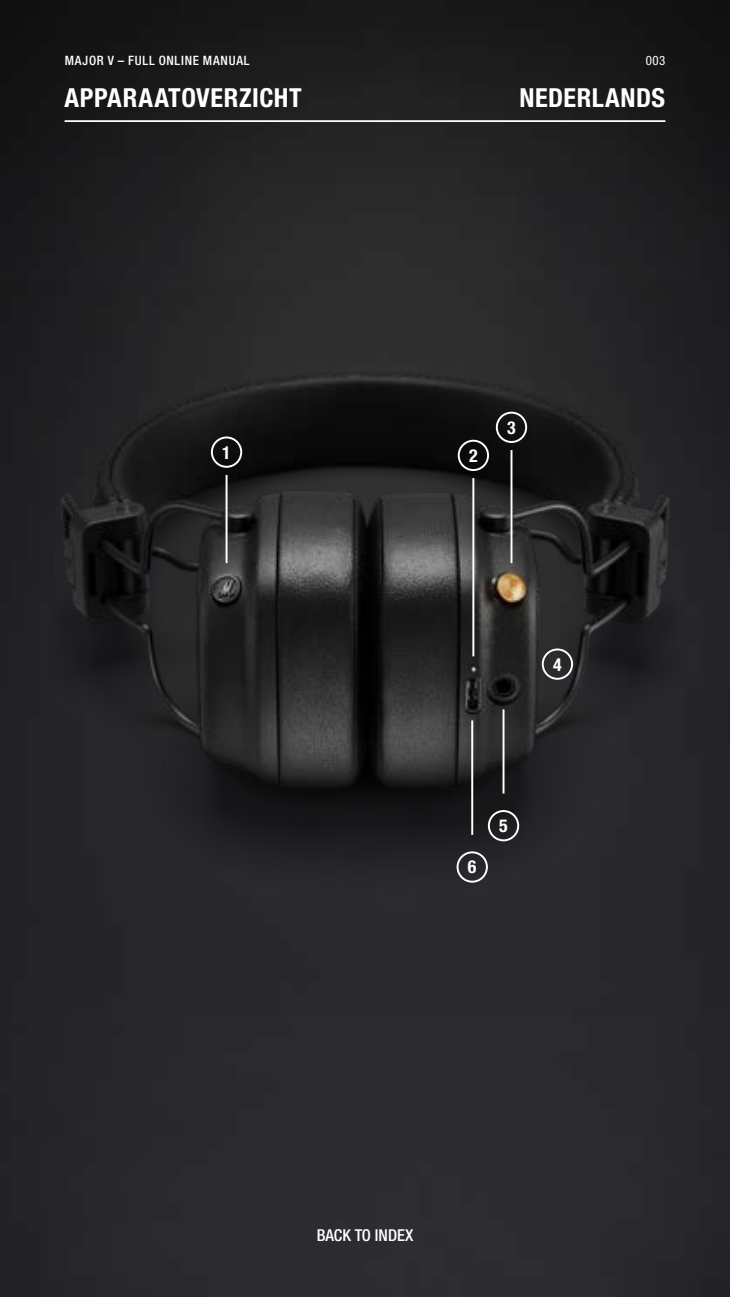
<style>
.page{position:relative;width:730px;height:1297px;background:#fff}
.page>*{position:absolute;margin:0;border:0;box-sizing:border-box;transform-origin:0 0}
.t1{font:700 condensed 26.25px "Helvetica Neue LTW1 G";letter-spacing:.02em;color:#fff}
.t2{font:700 condensed 17.85px "Helvetica Neue LTW1 G";color:#fff}
.t3{font:500 condensed 16.45px "Helvetica Neue LTW1 G";color:#fff}
.t4{font:500 condensed 12.95px "Helvetica Neue LTW1 G";letter-spacing:.055em;color:#fff}
.t5{font:condensed 12.95px "Helvetica Neue LTW1 G";color:#fff}
</style>
<div class="page">
<img style="left:0;top:0;width:729px;height:1296px">
<img style="left:2px;top:282px;width:725px;height:732px">
<hr style="left:510px;top:450px;width:2px;height:113px;background:#fff">
<div style="left:495px;top:411px;width:32px;height:32px;border:2px solid #fff;border-radius:50%"></div>
<hr style="left:472px;top:478px;width:2px;height:178px;background:#fff">
<div style="left:457px;top:440px;width:32px;height:31px;border:2px solid #fff;border-radius:50%"></div>
<hr style="left:225px;top:475px;width:2px;height:88px;background:#fff">
<div style="left:211px;top:436px;width:31px;height:32px;border:2px solid #fff;border-radius:50%"></div>
<hr style="left:502px;top:709px;width:2px;height:84px;background:#fff">
<div style="left:487px;top:810px;width:32px;height:31px;border:2px solid #fff;border-radius:50%"></div>
<div style="left:541px;top:648px;width:31px;height:31px;border:2px solid #fff;border-radius:50%"></div>
<hr style="left:471px;top:720px;width:2px;height:114px;background:#fff">
<div style="left:456px;top:851px;width:31px;height:31px;border:2px solid #fff;border-radius:50%"></div>
<svg style="left:471px;top:667px;width:4px;height:4px"></svg>
<hr style="left:65px;top:120px;width:600px;height:2px;background:#fff">
<p class="t4" style="left:65px;top:52px;width:186px">MAJOR V – FULL ONLINE MANUAL</p>
<p class="t5" style="left:645px;top:53px;width:21px">003</p>
<p class="t1" style="left:65px;top:82px;width:238px">APPARAATOVERZICHT</p>
<p class="t1" style="left:519px;top:82px;width:147px">NEDERLANDS</p>
<p class="t2" style="left:222px;top:441px;width:10px">1</p>
<p class="t2" style="left:469px;top:445px;width:10px">2</p>
<p class="t2" style="left:507px;top:416px;width:10px">3</p>
<p class="t2" style="left:553px;top:653px;width:10px">4</p>
<p class="t2" style="left:467px;top:856px;width:10px">6</p>
<p class="t2" style="left:499px;top:815px;width:10px">5</p>
<p class="t3" style="left:316px;top:1225px;width:98px">BACK TO INDEX</p>
</div>
